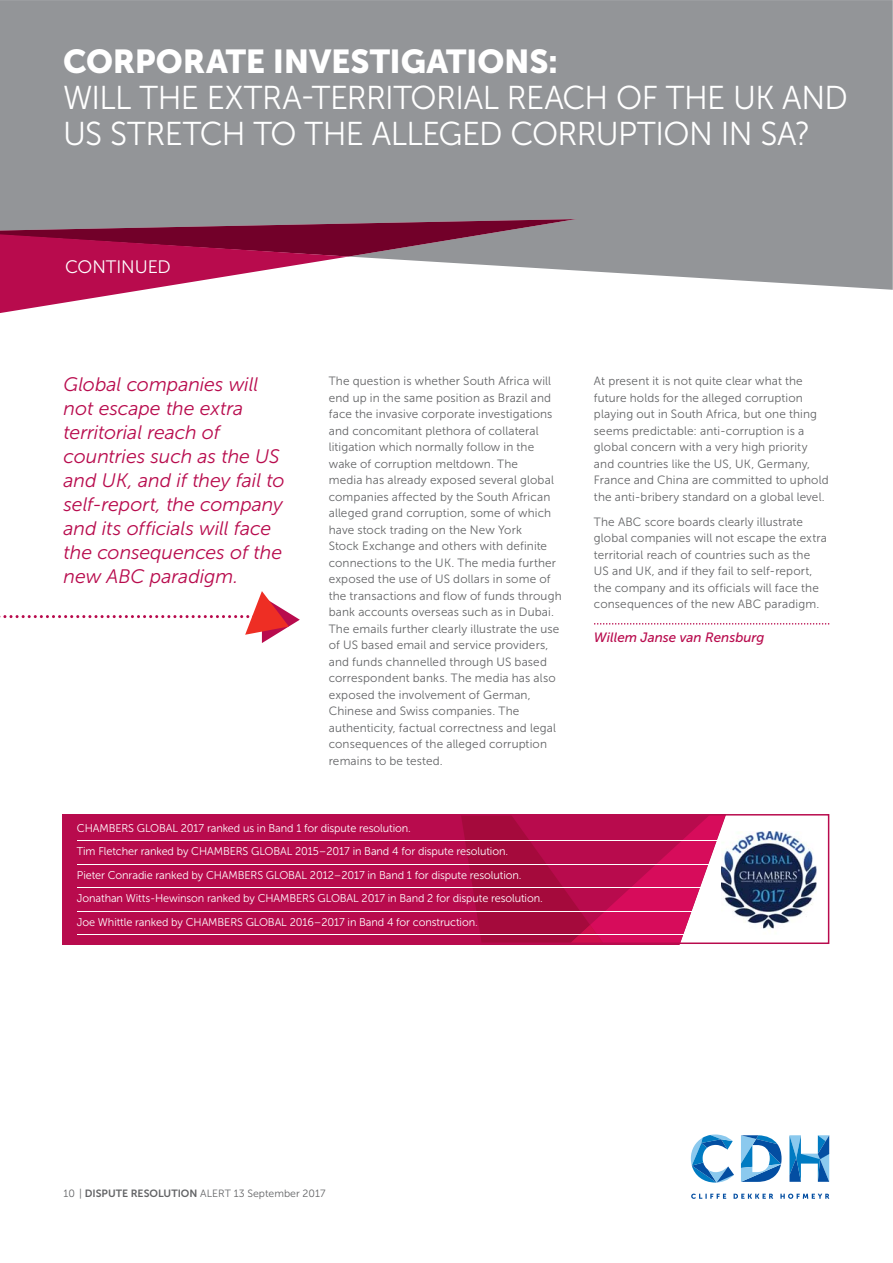
<style>
.page{position:relative;width:893px;height:1263px;background:#fff}
.page>*{position:absolute;margin:0;border:0;box-sizing:border-box;transform-origin:0 0}
.t1{font:33px/36px "Museo Sans 300";letter-spacing:-.02em;color:#fff;scale:.96 1}
.t2{font:33px "Museo Sans 900";letter-spacing:-.005em;color:#fff}
.t3{font:italic 19.5px/24px "Museo Sans 300";letter-spacing:-.005em;color:#b80b4d}
.t4{font:18px "Museo Sans 300";letter-spacing:-.005em;color:#fff}
.t5{font:italic 13.5px "Museo Sans 500";color:#b80b4d}
.t6{font:12px/16.5px "Museo Sans 300";letter-spacing:.01em;color:#636466}
.t7{font:11.25px/23.5px "Museo Sans 300";letter-spacing:-.01em;color:#fff}
.t8{font:10.5px "Museo Sans 300";color:#636466}
.s1{font-family:"Museo Sans 700"}
</style>
<div class="page">
<div style="left:0;top:0;width:892px;height:290px;background:#939598"></div>
<svg style="left:0;top:217px;width:576px;height:96px"></svg>
<svg style="left:594px;top:623px;width:235px;height:2px"></svg>
<svg style="left:0;top:591px;width:300px;height:52px"></svg>
<svg style="left:691px;top:1194px;width:138px;height:5px"></svg>
<svg style="left:789px;top:1135px;width:40px;height:47px"></svg>
<svg style="left:691px;top:1135px;width:43px;height:48px"></svg>
<svg style="left:741px;top:1135px;width:40px;height:47px"></svg>
<svg style="left:62px;top:814px;width:767px;height:130px;background:#bd1a57"></svg>
<hr style="left:77px;top:840px;width:673px;height:1px;background:#fff">
<hr style="left:77px;top:864px;width:673px;height:1px;background:#fff">
<hr style="left:77px;top:887px;width:673px;height:1px;background:#fff">
<hr style="left:77px;top:911px;width:673px;height:1px;background:#fff">
<hr style="left:77px;top:934px;width:673px;height:1px;background:#fff">
<img style="left:721px;top:831px;width:95px;height:103px">
<h1 class="t2" style="left:63px;top:49px;width:496px">CORPORATE INVESTIGATIONS:</h1>
<h1 class="t1" style="left:63px;top:83px;width:819px">WILL THE EXTRA-TERRITORIAL REACH OF THE UK AND<br>US STRETCH TO THE ALLEGED CORRUPTION IN SA?</h1>
<h3 class="t4" style="left:65px;top:260px;width:107px">CONTINUED</h3>
<h2 class="t3" style="left:64px;top:374px;width:222px">Global companies will not escape the extra territorial reach of countries such as the US and UK, and if they fail to self-report, the company and its officials will face the consequences of the new ABC paradigm.</h2>
<p class="t6" style="left:329px;top:374px;width:234px">The question is whether South Africa will end up in the same position as Brazil and face the invasive corporate investigations and concomitant plethora of collateral litigation which normally follow in the wake of corruption meltdown. The<br>media has already exposed several global companies affected by the South African alleged grand corruption, some of which have stock trading on the New York<br>Stock Exchange and others with definite connections to the UK. The media further exposed the use of US dollars in some of the transactions and flow of funds through bank accounts overseas such as in Dubai.<br>The emails further clearly illustrate the use of US based email and service providers, and funds channelled through US based correspondent banks. The media has also exposed the involvement of German, Chinese and Swiss companies. The authenticity, factual correctness and legal consequences of the alleged corruption remains to be tested.</p>
<p class="t6" style="left:594px;top:374px;width:236px">At present it is not quite clear what the future holds for the alleged corruption playing out in South Africa, but one thing seems predictable: anti-corruption is a global concern with a very high priority and countries like the US, UK, Germany, France and China are committed to uphold the anti-bribery standard on a global level.</p>
<p class="t6" style="left:594px;top:515px;width:234px">The ABC score boards clearly illustrate global companies will not escape the extra territorial reach of countries such as the US and UK, and if they fail to self-report, the company and its officials will face the consequences of the new ABC paradigm.</p>
<p class="t5" style="left:594px;top:632px;width:172px">Willem Janse van Rensburg</p>
<p class="t7" style="left:77px;top:817px;width:467px">CHAMBERS GLOBAL 2017 ranked us in Band 1 for dispute resolution.<br>Tim Fletcher ranked by CHAMBERS GLOBAL 2015–2017 in Band 4 for dispute resolution.<br>Pieter Conradie ranked by CHAMBERS GLOBAL 2012–2017 in Band 1 for dispute resolution.<br>Jonathan Witts-Hewinson ranked by CHAMBERS GLOBAL 2017 in Band 2 for dispute resolution.<br>Joe Whittle ranked by CHAMBERS GLOBAL 2016–2017 in Band 4 for construction.</p>
<p class="t8" style="left:64px;top:1189px;width:263px">10 | <span class="s1">DISPUTE RESOLUTION</span> ALERT 13 September 2017</p>
</div>
